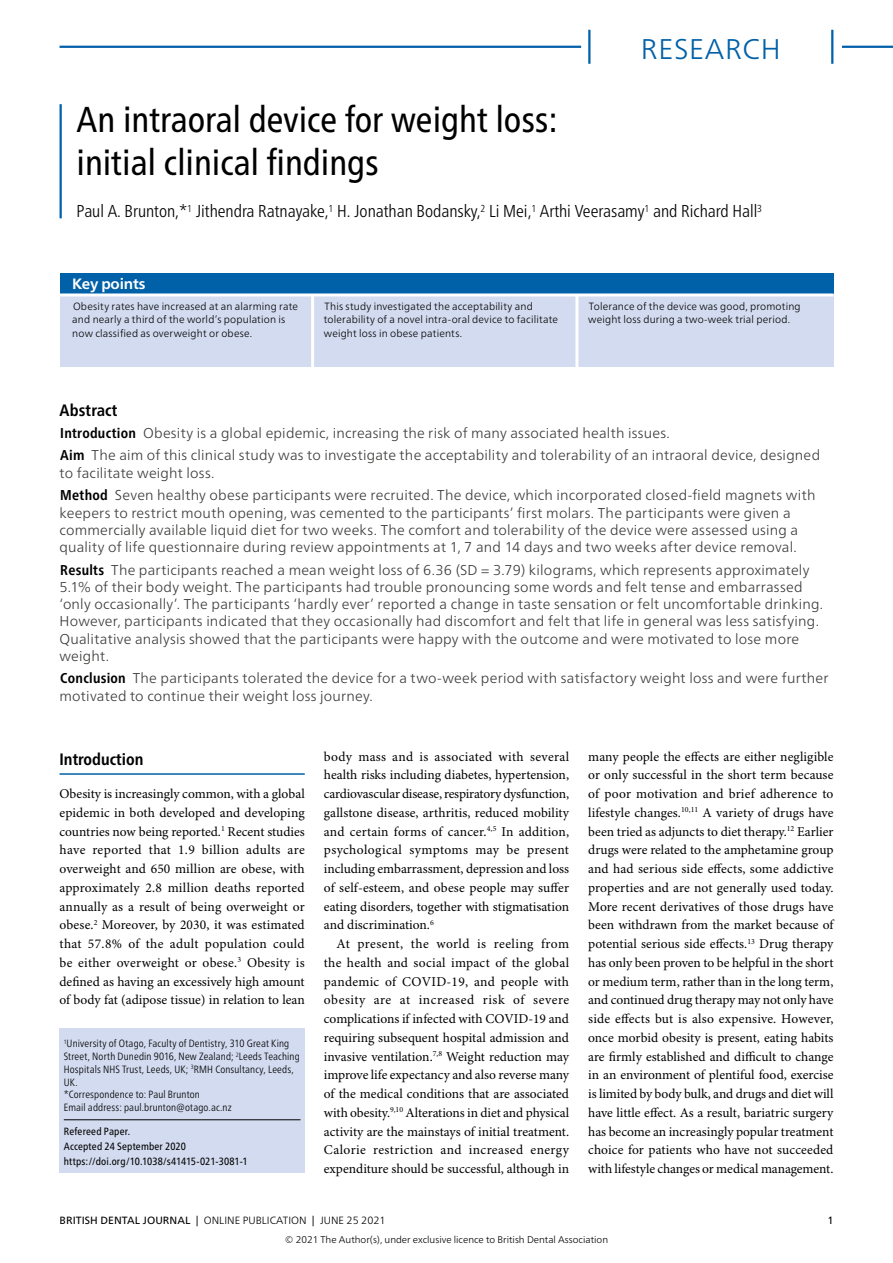
<style>
.page{position:relative;width:893px;height:1263px;background:#fff}
.page>*{position:absolute;margin:0;border:0;box-sizing:border-box;transform-origin:0 0}
.Title_3_Cnd_24pt{font:36px/43.2px "Frutiger Neue LT Pro Cn Rg 2";color:#000}
.t1{font:28.5px "Frutiger Neue LT Pro Light 2";letter-spacing:.025em;color:#0060a8}
.Author_1{font:300 condensed 17.25px "Frutiger Neue LT Pro";color:#000}
.SectionHeading_1_MSS{font:700 condensed 16.5px "Frutiger Neue LT Pro";color:#000}
.Abstract_Heading_MSS{font:700 condensed 16.5px "Frutiger Neue LT Pro";letter-spacing:.01em;color:#000}
.Key_Points_Heading_x{font:700 15px "Frutiger Neue LT Pro";letter-spacing:-.01em;color:#fff}
.t2{font:300 14.25px/17.2px "Frutiger Neue LT Pro";letter-spacing:.015em;color:#3a3a39}
.t3{font:14.25px/17.2px "Frutiger Neue LT Pro Light 2";letter-spacing:.015em;color:#3a3a39}
.Para_9pt_justified{font:13.5px/18.8px "Minion Pro";color:#000;text-align:justify}
.Para_9pt_justified_1{font:13.5px/18.8px "Minion Pro";color:#000;text-align:justify}
.t4{font:10.5px/13.5px "Frutiger Neue LT Pro Light 2";letter-spacing:.015em;color:#000}
.NoXML_Biography_MSS{font:300 condensed 10.5px/12.8px "Frutiger Neue LT Pro";letter-spacing:.015em;color:#000}
.NoXML_article_detail{font:10.5px "Frutiger Neue LT Pro Cn Rg 2";letter-spacing:.015em;color:#000}
.t5{font:10.5px "Frutiger Neue LT Pro";color:#000}
.t6{font:300 9.75px "Frutiger Neue LT Pro";color:#000}
.s1{font-family:"Frutiger Neue LT Pro";font-stretch:condensed}
.s2{font-family:"Frutiger Neue LT Pro";font-weight:300}
.s3{font-weight:700;font-stretch:condensed;color:#000}
.s4{font-family:"Frutiger Neue LT Pro";font-weight:700;font-stretch:condensed;color:#000}
.s5{font-family:"Frutiger Neue LT Pro Light 2";font-weight:400}
.s6{font-family:"Frutiger Neue LT Pro"}
</style>
<div class="page">
<div style="left:60px;top:273px;width:773px;height:94px;background:#d2dbef"></div>
<hr style="left:60px;top:104px;width:2px;height:114px;background:#0060a8">
<hr style="left:60px;top:773px;width:245px;height:2px;background:#0060a8">
<div style="left:60px;top:273px;width:773px;height:20px;background:#0060a8"></div>
<hr style="left:60px;top:293px;width:773px;height:3px;background:#fff">
<div style="left:60px;top:1029px;width:245px;height:144px;background:#d2dbef"></div>
<hr style="left:64px;top:1119px;width:236px;height:1px;background:#000">
<hr style="left:311px;top:295px;width:3px;height:83px;background:#fff">
<hr style="left:575px;top:295px;width:3px;height:83px;background:#fff">
<hr style="left:60px;top:46px;width:521px;height:2px;background:#0060a8">
<hr style="left:842px;top:46px;width:51px;height:2px;background:#0060a8">
<hr style="left:588px;top:30px;width:2px;height:34px;background:#0060a8">
<hr style="left:831px;top:30px;width:2px;height:34px;background:#0060a8">
<h2 class="t1" style="left:641px;top:32px;width:141px">RESEARCH</h2>
<p class="Title_3_Cnd_24pt" style="left:77px;top:98px;width:483px">An intraoral device for weight loss: <span class="s1">initial clinical findings</span></p>
<p class="Author_1" style="left:77px;top:201px;width:687px">Paul A. Brunton,*<sup>1</sup> Jithendra Ratnayake,<sup>1</sup> H. Jonathan Bodansky,<sup>2</sup> Li Mei,<sup>1</sup> Arthi Veerasamy<sup>1</sup> and Richard Hall<sup>3</sup></p>
<p class="Key_Points_Heading_x" style="left:72px;top:275px;width:75px">Key points</p>
<p class="t4" style="left:72px;top:300px;width:227px">Obesity rates have increased at an alarming rate and nearly a third of the world’s population is <span class="s2">now classified as overweight or obese.</span></p>
<p class="t4" style="left:324px;top:300px;width:236px">This study investigated the acceptability and tolerability of a novel intra-oral device to facilitate <span class="s2">weight loss in obese patients.</span></p>
<p class="t4" style="left:588px;top:300px;width:214px">Tolerance of the device was good, promoting <span class="s2">weight loss during a two-week trial period.</span></p>
<p class="Abstract_Heading_MSS" style="left:60px;top:401px;width:59px">Abstract</p>
<p class="t2" style="left:60px;top:424px;width:611px"><span class="s3">Introduction</span> Obesity is a global epidemic, increasing the risk of many associated health issues.</p>
<p class="t3" style="left:60px;top:447px;width:762px"><span class="s4">Aim</span> The aim of this clinical study was to investigate the acceptability and tolerability of an intraoral device, designed <span class="s2">to facilitate weight loss.</span></p>
<p class="t2" style="left:60px;top:487px;width:757px"><span class="s3">Method</span> Seven healthy obese participants were recruited. The device, which incorporated closed-field magnets with keepers to restrict mouth opening, was cemented to the participants’ first molars. The participants were given a commercially available liquid diet for two weeks. The comfort and tolerability of the device were assessed using a quality of life questionnaire during review appointments at 1, 7 and 14 days and two weeks after device removal.</p>
<p class="t2" style="left:60px;top:561px;width:765px"><span class="s3">Results</span> The participants reached a mean weight loss of 6.36 (SD = 3.79) kilograms, which represents approximately 5.1% of their body weight. The participants had trouble pronouncing some words and felt tense and embarrassed ‘only occasionally’. The participants ‘hardly ever’ reported a change in taste sensation or felt uncomfortable drinking.<br>However, participants indicated that they occasionally had discomfort and felt that life in general was less satisfying.<br><span class="s5">Qualitative analysis showed that the participants were happy with the outcome and were motivated to lose more </span>weight.</p>
<p class="t3" style="left:60px;top:670px;width:770px"><span class="s4">Conclusion</span> The participants tolerated the device for a two-week period with satisfactory weight loss and were further <span class="s2">motivated to continue their weight loss journey.</span></p>
<p class="SectionHeading_1_MSS" style="left:60px;top:749px;width:85px">Introduction</p>
<p class="Para_9pt_justified_1" style="left:60px;top:785px;width:247px">Obesity is increasingly common, with a global epidemic in both developed and developing countries now being reported.<sup>1</sup> Recent studies have reported that 1.9 billion adults are overweight and 650 million are obese, with approximately 2.8 million deaths reported annually as a result of being overweight or obese.<sup>2</sup> Moreover, by 2030, it was estimated that 57.8% of the adult population could be either overweight or obese.<sup>3</sup> Obesity is defined as having an excessively high amount of body fat (adipose tissue) in relation to lean</p>
<p class="NoXML_Biography_MSS" style="left:64px;top:1037px;width:238px"><sup>1</sup>University of Otago, Faculty of Dentistry, 310 Great King Street, North Dunedin 9016, New Zealand; <sup>2</sup>Leeds Teaching Hospitals NHS Trust, Leeds, UK; <sup>3</sup>RMH Consultancy, Leeds, UK.<br>*Correspondence to: Paul Brunton<br>Email address: paul.brunton@otago.ac.nz</p>
<p class="NoXML_article_detail" style="left:64px;top:1125px;width:68px">Refereed Paper.</p>
<p class="NoXML_article_detail" style="left:64px;top:1140px;width:124px">Accepted 24 September 2020</p>
<p class="NoXML_article_detail" style="left:64px;top:1155px;width:185px">https://doi.org/10.1038/s41415-021-3081-1</p>
<p class="Para_9pt_justified_1" style="left:324px;top:747px;width:247px">body mass and is associated with several health risks including diabetes, hypertension, cardiovascular disease, respiratory dysfunction, gallstone disease, arthritis, reduced mobility and certain forms of cancer.<sup>4,5</sup> In addition, psychological symptoms may be present including embarrassment, depression and loss of self-esteem, and obese people may suffer eating disorders, together with stigmatisation and discrimination.<sup>6</sup></p>
<p class="Para_9pt_justified" style="left:324px;top:935px;width:247px;text-indent:13px">At present, the world is reeling from the health and social impact of the global pandemic of COVID-19, and people with obesity are at increased risk of severe complications if infected with COVID-19 and requiring subsequent hospital admission and invasive ventilation.<sup>7,8</sup> Weight reduction may improve life expectancy and also reverse many of the medical conditions that are associated with obesity.<sup>9,10</sup> Alterations in diet and physical activity are the mainstays of initial treatment.<br>Calorie restriction and increased energy expenditure should be successful, although in</p>
<p class="Para_9pt_justified" style="left:588px;top:747px;width:247px">many people the effects are either negligible or only successful in the short term because of poor motivation and brief adherence to lifestyle changes.<sup>10,11</sup> A variety of drugs have been tried as adjuncts to diet therapy.<sup>12</sup> Earlier drugs were related to the amphetamine group and had serious side effects, some addictive properties and are not generally used today.<br>More recent derivatives of those drugs have been withdrawn from the market because of potential serious side effects.<sup>13</sup> Drug therapy has only been proven to be helpful in the short or medium term, rather than in the long term, and continued drug therapy may not only have side effects but is also expensive. However, once morbid obesity is present, eating habits are firmly established and difficult to change in an environment of plentiful food, exercise is limited by body bulk, and drugs and diet will have little effect. As a result, bariatric surgery has become an increasingly popular treatment choice for patients who have not succeeded with lifestyle changes or medical management.</p>
<p class="t4" style="left:60px;top:1214px;width:327px"><span class="s6">BRITISH DENTAL JOURNAL |</span> ONLINE PUBLICATION <span class="s6">|</span> JUNE 25 2021</p>
<p class="t5" style="left:827px;top:1214px;width:8px">1</p>
<p class="t6" style="left:285px;top:1234px;width:325px">© 2021 The Author(s), under exclusive licence to British Dental Association</p>
</div>
